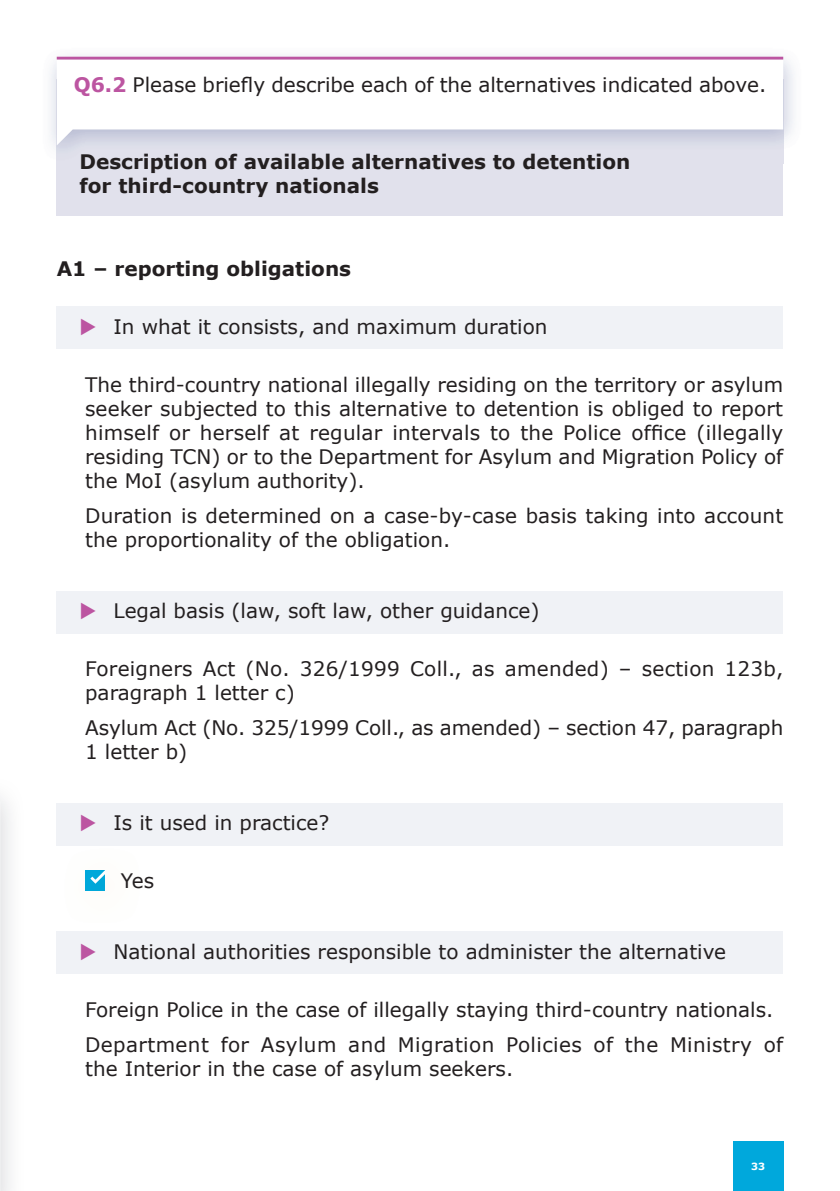
<style>
.page{position:relative;width:840px;height:1191px;background:#fff}
.page>*{position:absolute;margin:0;border:0;box-sizing:border-box;transform-origin:0 0}
.t1{font:20px/24px "Verdana";color:#231f20}
.t2{font:700 20px/24px "Verdana";color:#231f20}
.t3{font:700 9.8px "Verdana";color:#fff}
.s1{font-weight:700;color:#bc55a1}
</style>
<div class="page">
<div style="left:57px;top:79px;width:725px;height:136px;background:#e1e1ec"></div>
<div style="left:732px;top:1141px;width:50px;height:50px;background:#00a8dc"></div>
<div style="left:57px;top:307px;width:725px;height:42px;background:#f0f2f6"></div>
<div style="left:57px;top:591px;width:725px;height:42px;background:#f0f2f6"></div>
<div style="left:57px;top:803px;width:725px;height:42px;background:#f0f2f6"></div>
<div style="left:57px;top:932px;width:725px;height:42px;background:#f0f2f6"></div>
<img style="left:51px;top:56px;width:742px;height:108px">
<img style="left:57px;top:145px;width:725px;height:19px">
<svg style="left:57px;top:60px;width:725px;height:85px;fill:#fff"></svg>
<hr style="left:57px;top:57px;width:725px;height:3px;background:#bc55a1">
<img style="left:85px;top:870px;width:20px;height:20px">
<svg style="left:87px;top:870px;width:18px;height:15px"></svg>
<p class="t1" style="left:74px;top:73px;width:693px"><span class="s1">Q6.2</span> Please briefly describe each of the alternatives indicated above.</p>
<p class="t2" style="left:79px;top:150px;width:552px">Description of available alternatives to detention for third-country nationals</p>
<p class="t2" style="left:57px;top:256px;width:296px">A1 – reporting obligations</p>
<p class="t1" style="left:113px;top:314px;width:435px">In what it consists, and maximum duration</p>
<p class="t1" style="left:85px;top:373px;width:699px;text-align:justify">The third-country national illegally residing on the territory or asylum seeker subjected to this alternative to detention is obliged to report himself or herself at regular intervals to the Police office (illegally residing TCN) or to the Department for Asylum and Migration Policy of the MoI (asylum authority).</p>
<p class="t1" style="left:85px;top:504px;width:699px">Duration is determined on a case-by-case basis taking into account the proportionality of the obligation.</p>
<p class="t1" style="left:113px;top:599px;width:427px">Legal basis (law, soft law, other guidance)</p>
<p class="t1" style="left:85px;top:657px;width:699px">Foreigners Act (No. 326/1999 Coll., as amended) – section 123b, paragraph 1 letter c)</p>
<p class="t1" style="left:85px;top:716px;width:699px">Asylum Act (No. 325/1999 Coll., as amended) – section 47, paragraph<br>1 letter b)</p>
<p class="t1" style="left:113px;top:811px;width:217px">Is it used in practice?</p>
<p class="t1" style="left:121px;top:869px;width:35px">Yes</p>
<p class="t1" style="left:113px;top:939px;width:614px">National authorities responsible to administer the alternative</p>
<p class="t1" style="left:85px;top:992px;width:699px;line-height:35.4px">Foreign Police in the case of illegally staying third-country nationals.<br>Department for Asylum and Migration Policies of the Ministry of</p>
<p class="t1" style="left:85px;top:1057px;width:429px">the Interior in the case of asylum seekers.</p>
<p class="t3" style="left:750px;top:1159px;width:16px">33</p>
</div>
